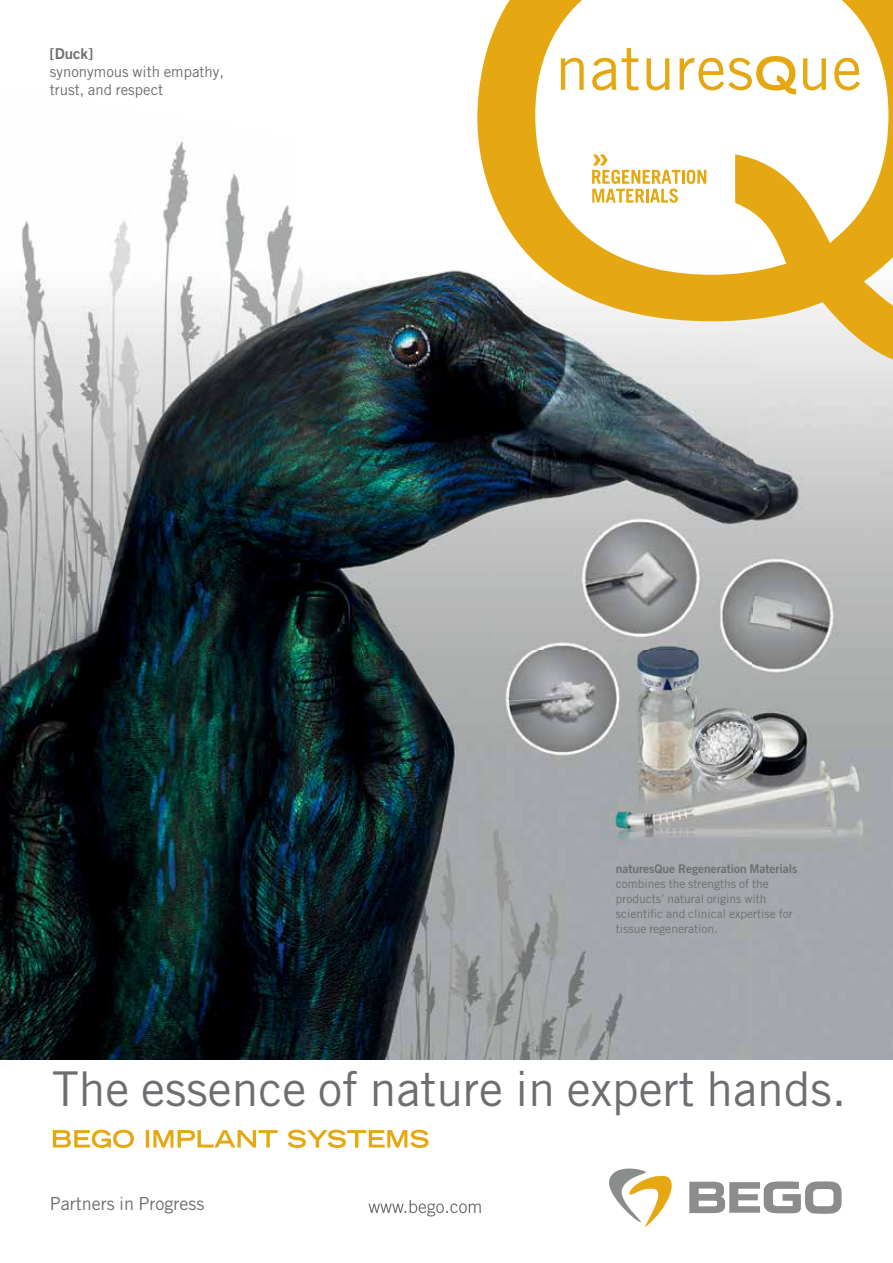
<style>
.page{position:relative;width:893px;height:1263px;background:#fff}
.page>*{position:absolute;margin:0;border:0;box-sizing:border-box;transform-origin:0 0}
.t1{font:48px "Trade Gothic LT Pro";color:#6d6e71}
.t2{font:18px "Trade Gothic LT Pro";color:#6d6e71}
.t3{font:15px/18px "Trade Gothic LT Pro";color:#6d6e71}
.t4{font:15px "Trade Gothic LT Pro Bd 2";color:#6d6e71}
.t5{font:12px/15px "Trade Gothic LT Pro";color:#6d6e71}
.t6{font:12px "Trade Gothic LT Pro Bd 2";color:#6d6e71}
</style>
<div class="page">
<img style="left:0;top:238px;width:752px;height:822px">
<img style="left:752px;top:369px;width:141px;height:691px">
<img style="left:21px;top:141px;width:272px;height:97px">
<svg style="left:369px;top:1200px;width:112px;height:16px"></svg>
<svg style="left:609px;top:1168px;width:63px;height:59px"></svg>
<svg style="left:690px;top:1181px;width:151px;height:33px"></svg>
<svg style="left:53px;top:1130px;width:375px;height:18px"></svg>
<svg style="left:477px;top:0;width:416px;height:369px"></svg>
<svg style="left:561px;top:58px;width:23px;height:32px"></svg>
<svg style="left:592px;top:58px;width:24px;height:32px"></svg>
<svg style="left:622px;top:48px;width:16px;height:42px"></svg>
<svg style="left:647px;top:58px;width:22px;height:32px"></svg>
<svg style="left:680px;top:56px;width:116px;height:38px"></svg>
<svg style="left:803px;top:58px;width:23px;height:32px"></svg>
<svg style="left:834px;top:58px;width:26px;height:32px"></svg>
<svg style="left:850px;top:0;width:43px;height:43px;fill:#e5a812"></svg>
<hr style="left:682px;top:170px;width:3px;height:14px;background:#e5a812">
<svg style="left:687px;top:170px;width:19px;height:14px"></svg>
<svg style="left:592px;top:154px;width:88px;height:49px"></svg>
<p class="t4" style="left:50px;top:44px;width:45px">[Duck]</p>
<p class="t3" style="left:50px;top:63px;width:176px">synonymous with empathy, trust, and respect</p>
<p class="t6" style="left:616px;top:861px;width:183px">naturesQue Regeneration Materials</p>
<p class="t5" style="left:616px;top:876px;width:179px">combines the strengths of the products’ natural origins with scientific and clinical expertise for tissue regeneration.</p>
<h1 class="t1" style="left:52px;top:1060px;width:796px">The essence of nature in expert hands.</h1>
<h2 class="t2" style="left:50px;top:1193px;width:156px">Partners in Progress</h2>
</div>
